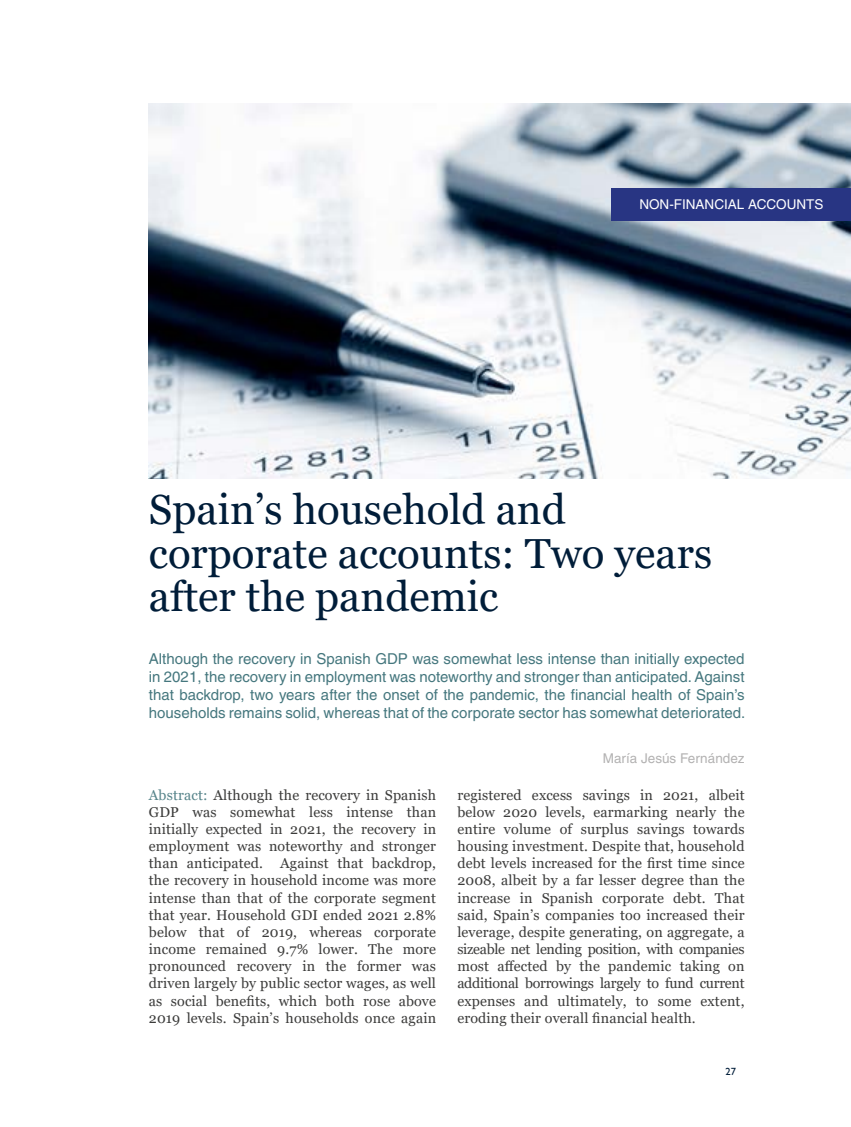
<style>
.page{position:relative;width:851px;height:1127px;background:#fff}
.page>*{position:absolute;margin:0;border:0;box-sizing:border-box;transform-origin:0 0}
.t1{font:42px/43.5px "Georgia";color:#001d39}
.t2{font:15px/18px "Helvetica";color:#45777e;text-align:justify}
.t3{font:14.25px/17.1px "Georgia";letter-spacing:.01em;color:#3c3c3b;text-align:justify}
.t4{font:13.5px "Helvetica";color:#fff}
.t5{font:13.5px "Helvetica";color:#b3b2b2}
.t6{font:500 10.5px "Gill Sans MT Std";color:#001d39}
.s1{color:#58858b}
</style>
<div class="page">
<img style="left:149px;top:104px;width:701px;height:374px">
<div style="left:611px;top:188px;width:239px;height:33px;background:#283583"></div>
<p class="t4" style="left:639px;top:196px;width:186px">NON-FINANCIAL ACCOUNTS</p>
<h1 class="t1" style="left:149px;top:489px;width:564px">Spain’s household and corporate accounts: Two years after the pandemic</h1>
<p class="t2" style="left:149px;top:649px;width:598px">Although the recovery in Spanish GDP was somewhat less intense than initially expected in 2021, the recovery in employment was noteworthy and stronger than anticipated. Against that backdrop, two years after the onset of the pandemic, the financial health of Spain’s households remains solid, whereas that of the corporate sector has somewhat deteriorated.</p>
<p class="t5" style="left:602px;top:750px;width:143px">María Jesús Fernández</p>
<p class="t3" style="left:149px;top:786px;width:288px"><span class="s1">Abstract:</span> Although the recovery in Spanish GDP was somewhat less intense than initially expected in 2021, the recovery in employment was noteworthy and stronger than anticipated. Against that backdrop, the recovery in household income was more intense than that of the corporate segment that year. Household GDI ended 2021 2.8% below that of 2019, whereas corporate income remained 9.7% lower. The more pronounced recovery in the former was driven largely by public sector wages, as well as social benefits, which both rose above 2019 levels. Spain’s households once again</p>
<p class="t3" style="left:457px;top:786px;width:289px">registered excess savings in 2021, albeit below 2020 levels, earmarking nearly the entire volume of surplus savings towards housing investment. Despite that, household debt levels increased for the first time since 2008, albeit by a far lesser degree than the increase in Spanish corporate debt. That said, Spain’s companies too increased their leverage, despite generating, on aggregate, a sizeable net lending position, with companies most affected by the pandemic taking on additional borrowings largely to fund current expenses and ultimately, to some extent, eroding their overall financial health.</p>
<p class="t6" style="left:725px;top:1065px;width:12px">27</p>
</div>
